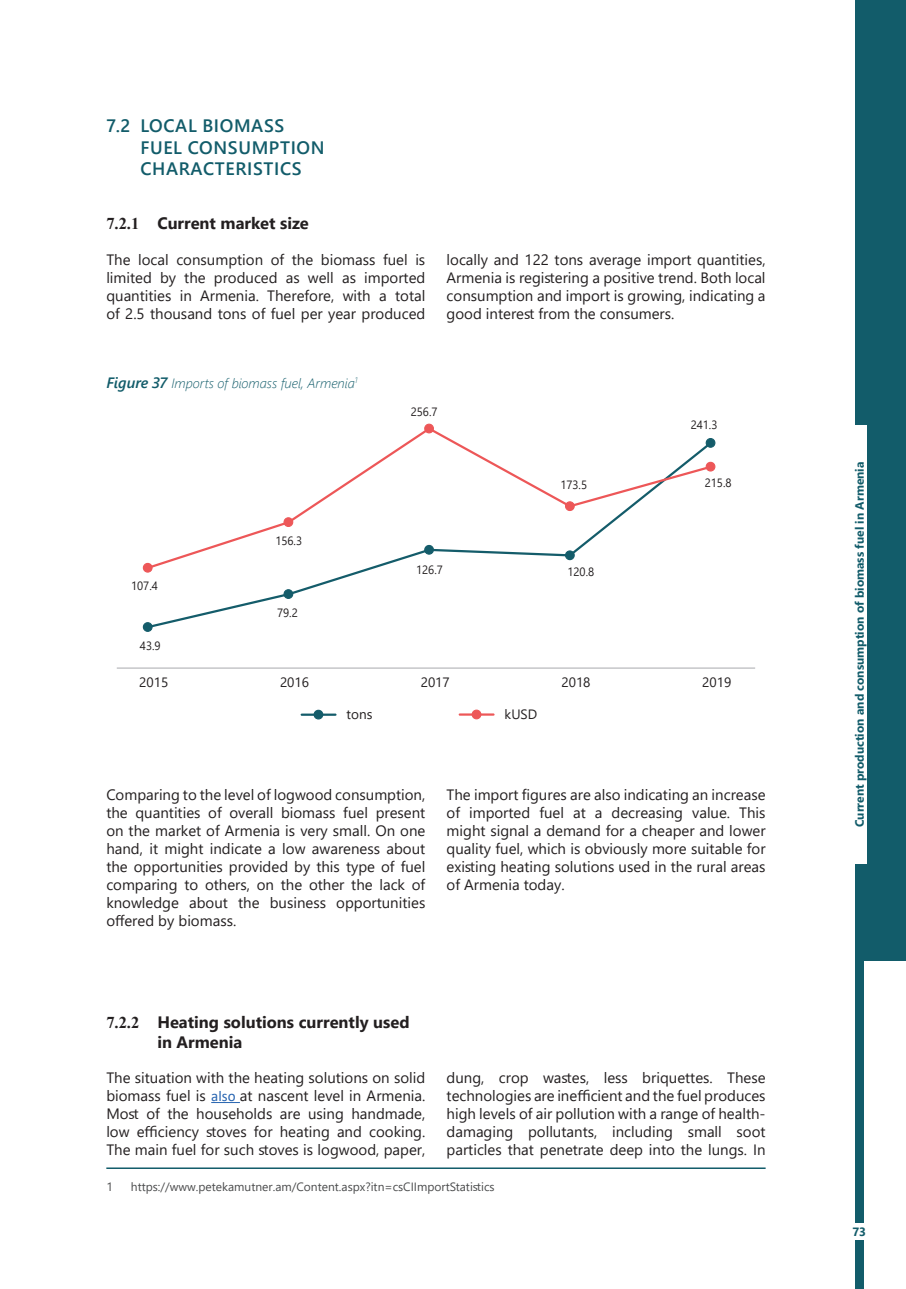
<style>
.page{position:relative;width:906px;height:1289px;background:#fff}
.page>*{position:absolute;margin:0;border:0;box-sizing:border-box;transform-origin:0 0}
.t1{font:600 18px/21.6px "Segoe UI";letter-spacing:.035em;color:#125c6a}
.t2{font:700 16.5px/19.8px "Segoe UI";color:#231f20}
.t3{font:15px/18px "Segoe UI";color:#231f20;text-align:justify}
.t4{font:italic 300 13.5px "Segoe UI";color:#125c6a}
.t5{font:13.5px "Segoe UI";color:#231f20}
.t6{font:700 12px "Segoe UI";color:#125c6a}
.t7{font:12px "Segoe UI";color:#4b4c4d}
.t8{font:12px "Segoe UI";color:#231f20;scale:.94 1}
.s1{font-family:"Times New Roman"}
.s2{font-weight:600;font-size:15px}
.s3{font-family:"Calibri";color:#2865b1}
</style>
<div class="page">
<div style="left:855px;top:0;width:8px;height:1288px;background:#125c6a"></div>
<div style="left:839px;top:1223px;width:40px;height:17px;background:#fff"></div>
<div style="left:855px;top:0;width:51px;height:960px;background:#125c6a"></div>
<div style="left:851px;top:425px;width:16px;height:438px;background:#fff"></div>
<hr style="left:106px;top:1167px;width:659px;height:1px;background:#125c6a">
<hr style="left:117px;top:667px;width:638px;height:1px;background:#a8a9ad">
<svg style="left:145px;top:462px;width:569px;height:165px"></svg>
<div style="left:143px;top:622px;width:9px;height:9px;background:#145c6a;border-radius:50%"></div>
<div style="left:143px;top:622px;width:10px;height:10px;border:1px solid #145c6a;border-radius:50%"></div>
<div style="left:284px;top:589px;width:9px;height:9px;background:#145c6a;border-radius:50%"></div>
<div style="left:283px;top:589px;width:10px;height:10px;border:1px solid #145c6a;border-radius:50%"></div>
<div style="left:706px;top:438px;width:9px;height:9px;background:#3d7884;border-radius:50%"></div>
<div style="left:705px;top:438px;width:10px;height:10px;border:1px solid #145c6a;border-radius:50%"></div>
<svg style="left:145px;top:430px;width:568px;height:140px"></svg>
<div style="left:143px;top:563px;width:9px;height:9px;background:#ed5758;border-radius:50%"></div>
<div style="left:143px;top:563px;width:10px;height:9px;border:1px solid #ed5758;border-radius:50%"></div>
<div style="left:284px;top:518px;width:9px;height:8px;background:#ed5758;border-radius:50%"></div>
<div style="left:283px;top:517px;width:10px;height:10px;border:1px solid #ed5758;border-radius:50%"></div>
<div style="left:425px;top:424px;width:8px;height:9px;background:#ed5758;border-radius:50%"></div>
<div style="left:424px;top:423px;width:10px;height:10px;border:1px solid #ed5758;border-radius:50%"></div>
<div style="left:565px;top:502px;width:9px;height:8px;background:#ed5758;border-radius:50%"></div>
<div style="left:565px;top:501px;width:10px;height:10px;border:1px solid #ed5758;border-radius:50%"></div>
<div style="left:706px;top:462px;width:9px;height:9px;background:#ed5758;border-radius:50%"></div>
<div style="left:705px;top:462px;width:10px;height:9px;border:1px solid #ed5758;border-radius:50%"></div>
<hr style="left:302px;top:713px;width:33px;height:2px;background:#145c6a">
<div style="left:314px;top:710px;width:9px;height:9px;background:#145c6a;border-radius:50%"></div>
<div style="left:313px;top:709px;width:10px;height:10px;border:1px solid #145c6a;border-radius:50%"></div>
<hr style="left:460px;top:713px;width:33px;height:2px;background:#ed5758">
<div style="left:472px;top:710px;width:9px;height:8px;background:#ed5758;border-radius:50%"></div>
<div style="left:471px;top:709px;width:10px;height:10px;border:1px solid #ed5758;border-radius:50%"></div>
<p class="t1" style="left:140px;top:114px;width:186px;text-indent:-34px">7.2 LOCAL BIOMASS<br>FUEL CONSUMPTION<br>CHARACTERISTICS</p>
<p class="t2" style="left:106px;top:212px;width:204px"><span class="s1">7.2.1</span> Current market size</p>
<p class="t3" style="left:106px;top:249px;width:320px">The local consumption of the biomass fuel is limited by the produced as well as imported quantities in Armenia. Therefore, with a total of 2.5 thousand tons of fuel per year produced</p>
<p class="t3" style="left:446px;top:249px;width:320px">locally and 122 tons average import quantities, Armenia is registering a positive trend. Both local consumption and import is growing, indicating a good interest from the consumers.</p>
<p class="t4" style="left:106px;top:370px;width:253px"><span class="s2">Figure 37</span> Imports of biomass fuel, Armenia<sup>1</sup></p>
<p class="t8" style="left:131px;top:574px;width:30px">107.4</p>
<p class="t8" style="left:140px;top:634px;width:24px">43.9</p>
<p class="t8" style="left:275px;top:529px;width:30px">156.3</p>
<p class="t8" style="left:277px;top:602px;width:24px">79.2</p>
<p class="t8" style="left:411px;top:400px;width:30px">256.7</p>
<p class="t8" style="left:690px;top:413px;width:30px">241.3</p>
<p class="t8" style="left:560px;top:473px;width:30px">173.5</p>
<p class="t8" style="left:705px;top:471px;width:30px">215.8</p>
<p class="t8" style="left:416px;top:558px;width:30px">126.7</p>
<p class="t8" style="left:567px;top:560px;width:30px">120.8</p>
<p class="t5" style="left:139px;top:669px;width:31px">2015</p>
<p class="t5" style="left:280px;top:669px;width:31px">2016</p>
<p class="t5" style="left:421px;top:669px;width:31px">2017</p>
<p class="t5" style="left:561px;top:669px;width:31px">2018</p>
<p class="t5" style="left:702px;top:669px;width:31px">2019</p>
<p class="t5" style="left:346px;top:701px;width:27px">tons</p>
<p class="t5" style="left:504px;top:701px;width:34px">kUSD</p>
<p class="t3" style="left:106px;top:784px;width:320px">Comparing to the level of logwood consumption, the quantities of overall biomass fuel present on the market of Armenia is very small. On one hand, it might indicate a low awareness about the opportunities provided by this type of fuel comparing to others, on the other the lack of knowledge about the business opportunities offered by biomass.</p>
<p class="t3" style="left:446px;top:784px;width:320px">The import figures are also indicating an increase of imported fuel at a decreasing value. This might signal a demand for a cheaper and lower quality fuel, which is obviously more suitable for existing heating solutions used in the rural areas of Armenia today.</p>
<p class="t2" style="left:157px;top:1010px;width:254px;text-indent:-51px"><span class="s1">7.2.2</span> Heating solutions currently used in Armenia</p>
<p class="t3" style="left:106px;top:1067px;width:320px">The situation with the heating solutions on solid biomass fuel is <span class="s3">also</span> at nascent level in Armenia.<br>Most of the households are using handmade, low efficiency stoves for heating and cooking.<br>The main fuel for such stoves is logwood, paper,</p>
<p class="t3" style="left:446px;top:1067px;width:320px">dung, crop wastes, less briquettes. These technologies are inefficient and the fuel produces high levels of air pollution with a range of health&shy;damaging pollutants, including small soot particles that penetrate deep into the lungs. In</p>
<p class="t7" style="left:106px;top:1175px;width:8px">1</p>
<p class="t7" style="left:131px;top:1175px;width:365px">https://www.petekamutner.am/Content.aspx?itn=csCIImportStatistics</p>
<p class="t6" style="left:848px;top:827px;width:367px;rotate:-90deg">Current production and consumption of biomass fuel in Armenia</p>
<p class="t6" style="left:848px;top:680px;width:72px;rotate:-90deg">Introduction</p>
<p class="t6" style="left:852px;top:1220px;width:15px">73</p>
</div>
